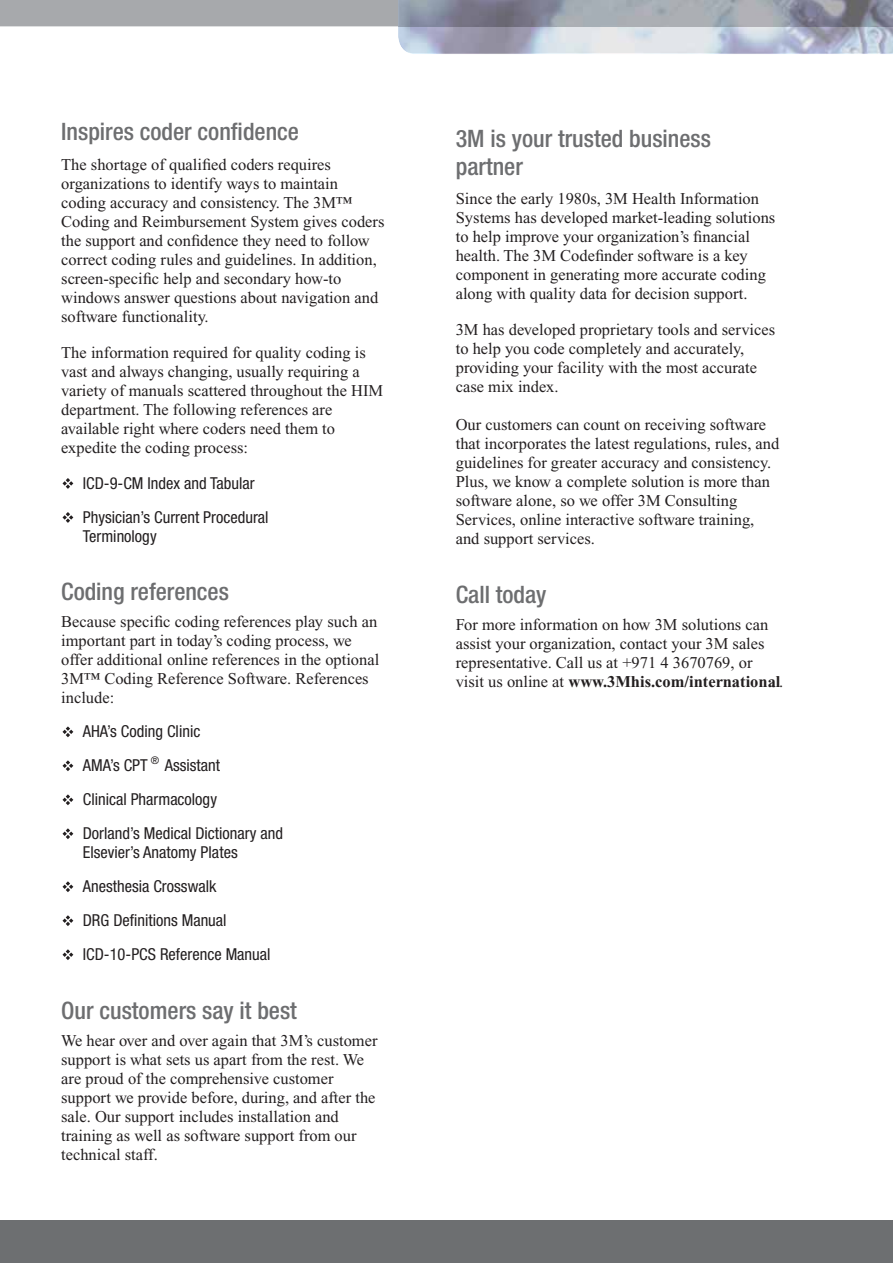
<style>
.page{position:relative;width:893px;height:1263px;background:#fff}
.page>*{position:absolute;margin:0;border:0;box-sizing:border-box;transform-origin:0 0}
.t1{font:500 condensed 24px/27.6px "Helvetica Neue LT Std";color:#6d6e70}
.t2{font:16.5px/19px "Times New Roman";color:#231f20}
.t3{font:condensed 16.5px/34px "Helvetica Neue LT Std";color:#231f20}
.t4{font:condensed 10.5px "Helvetica Neue LT Std";color:#231f20}
.s1{font-weight:700}
</style>
<div class="page">
<div style="left:0;top:0;width:398px;height:26px;background:#a7a9ac"></div>
<div style="left:0;top:1220px;width:893px;height:43px;background:#6d6f71"></div>
<img style="left:411px;top:53px;width:482px;height:1px">
<img style="left:398px;top:0;width:495px;height:53px">
<svg style="left:62px;top:478px;width:11px;height:11px"></svg>
<svg style="left:62px;top:512px;width:11px;height:11px"></svg>
<svg style="left:62px;top:726px;width:11px;height:11px"></svg>
<svg style="left:62px;top:760px;width:11px;height:11px"></svg>
<svg style="left:62px;top:794px;width:11px;height:11px"></svg>
<svg style="left:62px;top:828px;width:11px;height:11px"></svg>
<svg style="left:62px;top:881px;width:11px;height:11px"></svg>
<svg style="left:62px;top:915px;width:11px;height:11px"></svg>
<svg style="left:62px;top:949px;width:11px;height:11px"></svg>
<h1 class="t1" style="left:61px;top:121px;width:239px">Inspires coder confidence</h1>
<p class="t2" style="left:61px;top:156px;width:325px">The shortage of qualified coders requires organizations to identify ways to maintain coding accuracy and consistency. The 3M™ Coding and Reimbursement System gives coders the support and confidence they need to follow correct coding rules and guidelines. In addition, screen-specific help and secondary how-to windows answer questions about navigation and software functionality.</p>
<p class="t2" style="left:61px;top:344px;width:324px">The information required for quality coding is vast and always changing, usually requiring a variety of manuals scattered throughout the HIM department. The following references are available right where coders need them to expedite the coding process:</p>
<p class="t3" style="left:83px;top:468px;width:187px">ICD-9-CM Index and Tabular<br>Physician’s Current Procedural</p>
<p class="t3" style="left:83px;top:521px;width:75px">Terminology</p>
<h1 class="t1" style="left:61px;top:581px;width:169px">Coding references</h1>
<p class="t2" style="left:61px;top:614px;width:320px">Because specific coding references play such an important part in today’s coding process, we offer additional online references in the optional 3M™ Coding Reference Software. References include:</p>
<p class="t3" style="left:83px;top:716px;width:119px">AHA’s Coding Clinic<br>AMA’s CPT</p>
<p class="t4" style="left:151px;top:756px;width:10px">®</p>
<p class="t3" style="left:83px;top:750px;width:202px;text-indent:82px">Assistant<br>Clinical Pharmacology<br>Dorland’s Medical Dictionary and</p>
<p class="t3" style="left:83px;top:837px;width:189px">Elsevier’s Anatomy Plates<br>Anesthesia Crosswalk<br>DRG Definitions Manual<br>ICD-10-PCS Reference Manual</p>
<h1 class="t1" style="left:61px;top:999px;width:237px">Our customers say it best</h1>
<p class="t2" style="left:61px;top:1032px;width:318px">We hear over and over again that 3M’s customer support is what sets us apart from the rest. We are proud of the comprehensive customer support we provide before, during, and after the sale. Our support includes installation and training as well as software support from our technical staff.</p>
<h1 class="t1" style="left:456px;top:128px;width:257px">3M is your trusted business partner</h1>
<p class="t2" style="left:456px;top:191px;width:321px">Since the early 1980s, 3M Health Information Systems has developed market-leading solutions to help improve your organization’s financial health. The 3M Codefinder software is a key component in generating more accurate coding along with quality data for decision support.</p>
<p class="t2" style="left:456px;top:322px;width:321px">3M has developed proprietary tools and services to help you code completely and accurately, providing your facility with the most accurate case mix index.</p>
<p class="t2" style="left:456px;top:417px;width:325px">Our customers can count on receiving software that incorporates the latest regulations, rules, and guidelines for greater accuracy and consistency.<br>Plus, we know a complete solution is more than software alone, so we offer 3M Consulting Services, online interactive software training, and support services.</p>
<h1 class="t1" style="left:456px;top:583px;width:92px">Call today</h1>
<p class="t2" style="left:456px;top:616px;width:329px">For more information on how 3M solutions can assist your organization, contact your 3M sales representative. Call us at +971 4 3670769, or visit us online at <span class="s1">www.3Mhis.com/international</span>. .</p>
</div>
